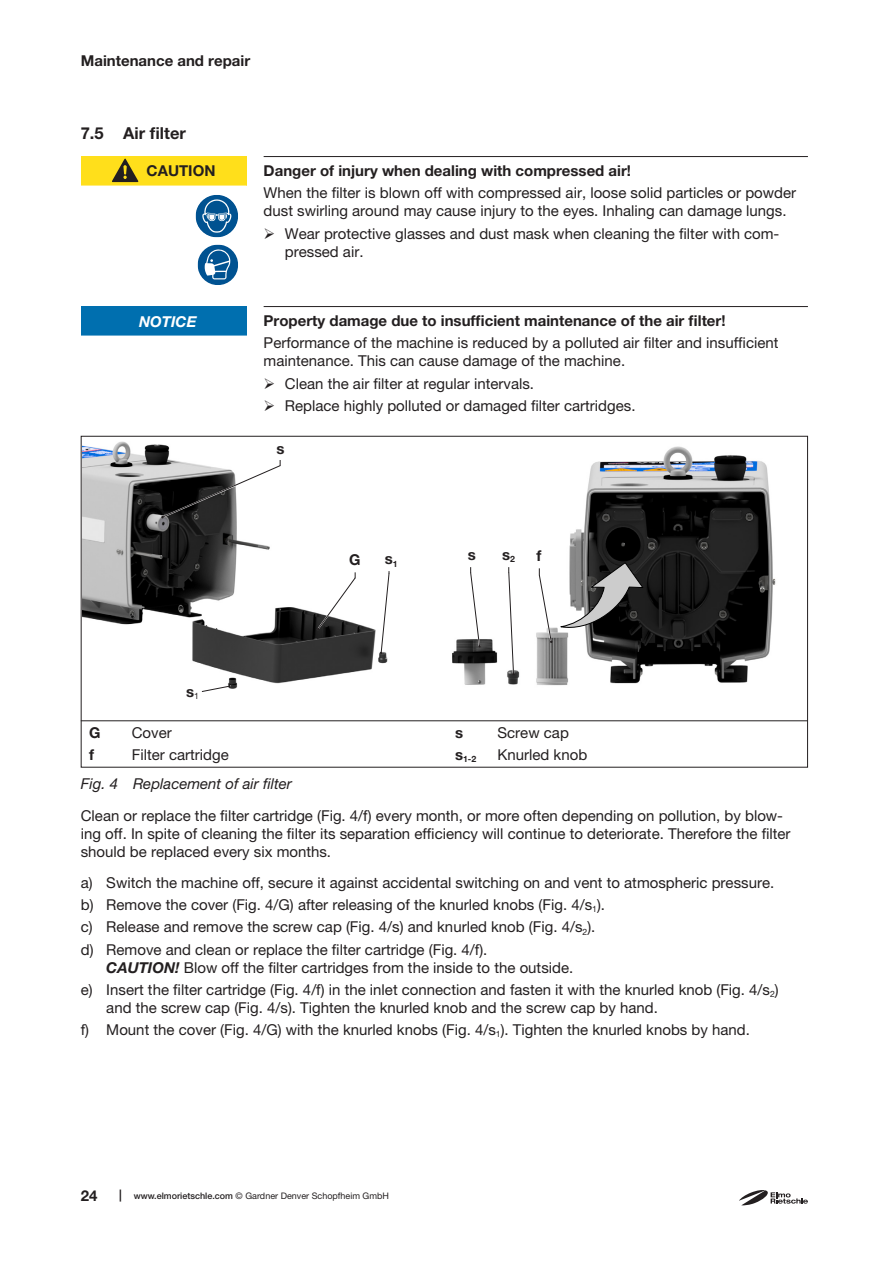
<style>
.page{position:relative;width:893px;height:1263px;background:#fff}
.page>*{position:absolute;margin:0;border:0;box-sizing:border-box;transform-origin:0 0}
.t1{font:700 16.5px "Helvetica Neue LT Pro";color:#231f20}
.Hinweis_-_Folge{font:15px/18px "Helvetica Neue LT Pro";color:#231f20}
.Hinweis_-_Quelle{font:700 15px "Helvetica Neue LT Pro";color:#231f20}
.Legende_ohne{font:15px "Helvetica Neue LT Pro";color:#231f20}
.t2{font:italic 15px "Helvetica Neue LT Pro";color:#231f20}
.t3{font:italic 700 15px "Helvetica Neue LT Pro";color:#fff}
.Legende_ohne-2{font:700 15px "Helvetica Neue LT Pro";color:#231f20}
.t4{font:9px "Helvetica Neue LT Pro";color:#231f20}
.Legende_ohne-3{font:700 8.7px "Helvetica Neue LT Pro";color:#231f20}
.s1{font-weight:700;font-style:italic}
.s2{font-weight:700;font-size:12px}
.s3{font-weight:500}
</style>
<div class="page">
<svg style="left:739px;top:1190px;width:69px;height:15px"></svg>
<hr style="left:81px;top:720px;width:727px;height:1px;background:#231f20">
<img style="left:452px;top:446px;width:324px;height:240px">
<img style="left:83px;top:441px;width:305px;height:247px">
<svg style="left:161px;top:460px;width:123px;height:59px"></svg>
<svg style="left:315px;top:572px;width:42px;height:60px"></svg>
<svg style="left:379px;top:570px;width:11px;height:85px"></svg>
<svg style="left:199px;top:684px;width:34px;height:8px"></svg>
<svg style="left:469px;top:567px;width:12px;height:82px"></svg>
<svg style="left:507px;top:566px;width:8px;height:110px"></svg>
<svg style="left:537px;top:562px;width:107px;height:81px"></svg>
<div style="left:81px;top:157px;width:166px;height:29px;background:#ffdf1b"></div>
<hr style="left:264px;top:156px;width:544px;height:1px;background:#231f20">
<svg style="left:112px;top:159px;width:26px;height:23px"></svg>
<svg style="left:196px;top:195px;width:42px;height:42px"></svg>
<svg style="left:198px;top:245px;width:40px;height:40px"></svg>
<div style="left:81px;top:307px;width:166px;height:29px;background:#006faf"></div>
<hr style="left:264px;top:306px;width:544px;height:1px;background:#231f20">
<p class="Hinweis_-_Quelle" style="left:81px;top:51px;width:171px">Maintenance and repair</p>
<p class="t1" style="left:81px;top:123px;width:107px">7.5 Air filter</p>
<p class="Hinweis_-_Quelle" style="left:147px;top:161px;width:70px">CAUTION</p>
<p class="Hinweis_-_Quelle" style="left:264px;top:161px;width:369px">Danger of injury when dealing with compressed air!</p>
<p class="Hinweis_-_Folge" style="left:264px;top:184px;width:534px">When the filter is blown off with compressed air, loose solid particles or powder dust swirling around may cause injury to the eyes. Inhaling can damage lungs.</p>
<p class="Hinweis_-_Folge" style="left:285px;top:224px;width:496px">Wear protective glasses and dust mask when cleaning the filter with com&shy;pressed air.</p>
<p class="t3" style="left:139px;top:312px;width:59px">NOTICE</p>
<p class="Hinweis_-_Quelle" style="left:264px;top:311px;width:463px">Property damage due to insufficient maintenance of the air filter!</p>
<p class="Hinweis_-_Folge" style="left:264px;top:334px;width:516px">Performance of the machine is reduced by a polluted air filter and insufficient maintenance. This can cause damage of the machine.</p>
<p class="Hinweis_-_Folge" style="left:285px;top:374px;width:251px">Clean the air filter at regular intervals.</p>
<p class="Hinweis_-_Folge" style="left:285px;top:396px;width:352px">Replace highly polluted or damaged filter cartridges.</p>
<p class="Hinweis_-_Quelle" style="left:276px;top:439px;width:10px">s</p>
<p class="Hinweis_-_Quelle" style="left:186px;top:682px;width:14px">s<sub>1</sub></p>
<p class="Legende_ohne-2" style="left:89px;top:723px;width:13px">G</p>
<p class="Legende_ohne" style="left:132px;top:724px;width:41px">Cover</p>
<p class="Legende_ohne-2" style="left:89px;top:745px;width:6px">f</p>
<p class="Legende_ohne" style="left:132px;top:746px;width:98px">Filter cartridge</p>
<p class="t2" style="left:81px;top:775px;width:213px">Fig. 4 Replacement of air filter</p>
<p class="Hinweis_-_Quelle" style="left:349px;top:551px;width:13px">G</p>
<p class="Hinweis_-_Quelle" style="left:385px;top:550px;width:14px">s<sub>1</sub></p>
<p class="Hinweis_-_Quelle" style="left:468px;top:545px;width:10px">s</p>
<p class="Hinweis_-_Quelle" style="left:502px;top:545px;width:14px">s<sub>2</sub></p>
<p class="Hinweis_-_Quelle" style="left:536px;top:547px;width:6px">f</p>
<p class="Legende_ohne-2" style="left:455px;top:723px;width:10px">s</p>
<p class="Legende_ohne" style="left:497px;top:724px;width:73px">Screw cap</p>
<p class="Legende_ohne-3" style="left:455px;top:754px;width:23px"><sup>s</sup>1-2</p>
<p class="Legende_ohne" style="left:497px;top:746px;width:91px">Knurled knob</p>
<p class="Hinweis_-_Folge" style="left:81px;top:806px;width:711px">Clean or replace the filter cartridge (Fig. 4/f) every month, or more often depending on pollution, by blow&shy;ing off. In spite of cleaning the filter its separation efficiency will continue to deteriorate. Therefore the filter should be replaced every six months.</p>
<p class="Hinweis_-_Folge" style="left:81px;top:873px;width:695px">a) Switch the machine off, secure it against accidental switching on and vent to atmospheric pressure.</p>
<p class="Hinweis_-_Folge" style="left:81px;top:895px;width:526px">b) Remove the cover (Fig. 4/G) after releasing of the knurled knobs (Fig. 4/s<sub>1</sub>).</p>
<p class="Hinweis_-_Folge" style="left:81px;top:918px;width:516px">c) Release and remove the screw cap (Fig. 4/s) and knurled knob (Fig. 4/s<sub>2</sub>).</p>
<p class="Hinweis_-_Folge" style="left:106px;top:940px;width:468px;text-indent:-26px">d) Remove and clean or replace the filter cartridge (Fig. 4/f).<br><span class="s1">CAUTION!</span> Blow off the filter cartridges from the inside to the outside.</p>
<p class="Hinweis_-_Folge" style="left:106px;top:980px;width:674px;text-indent:-26px">e) Insert the filter cartridge (Fig. 4/f) in the inlet connection and fasten it with the knurled knob (Fig. 4/s<sub>2</sub>) and the screw cap (Fig. 4/s). Tighten the knurled knob and the screw cap by hand.</p>
<p class="Hinweis_-_Folge" style="left:81px;top:1020px;width:671px">f) Mount the cover (Fig. 4/G) with the knurled knobs (Fig. 4/s<sub>1</sub>). Tighten the knurled knobs by hand.</p>
<p class="Hinweis_-_Quelle" style="left:81px;top:1187px;width:18px">24</p>
<p class="t4" style="left:119px;top:1191px;width:271px"><span class="s2">|</span> <span class="s3">www.elmorietschle.com</span> © Gardner Denver Schopfheim GmbH</p>
</div>
